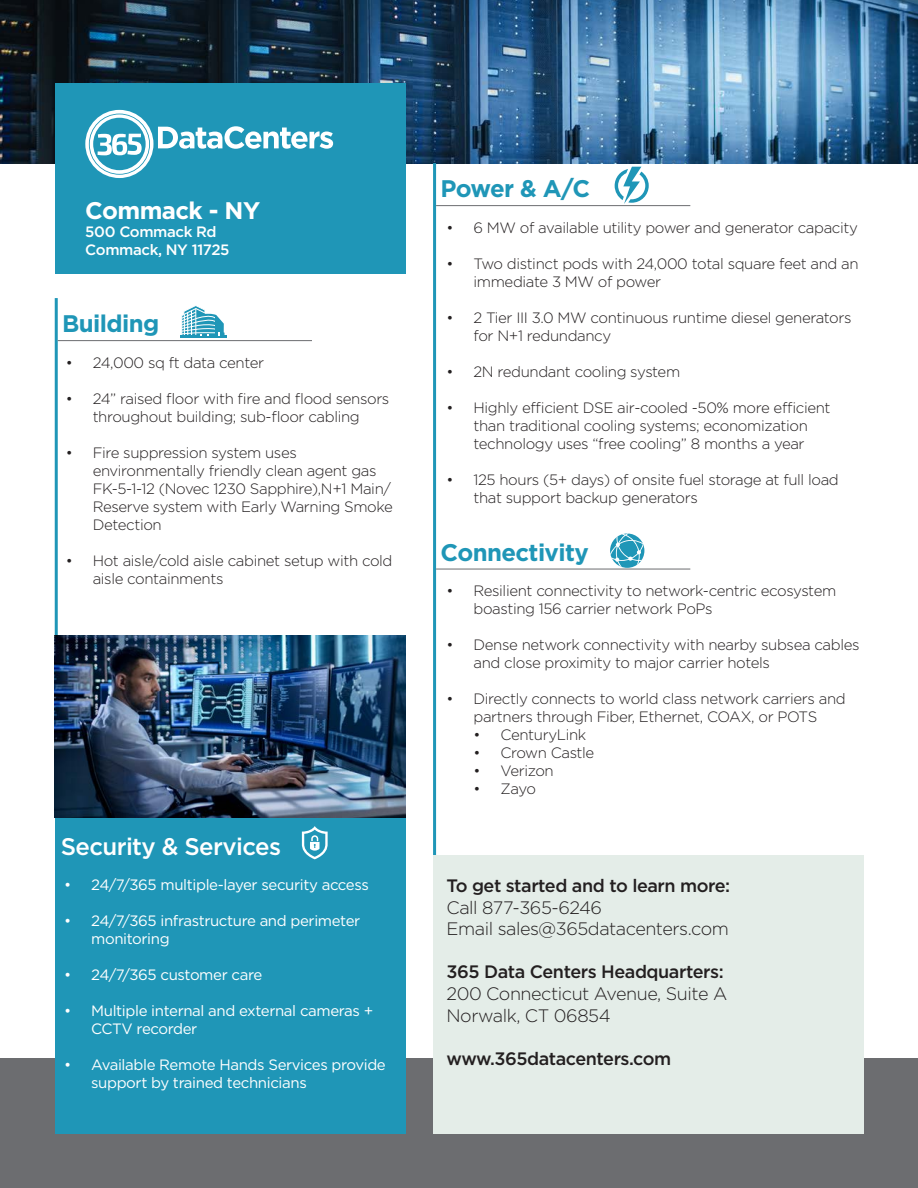
<style>
.page{position:relative;width:918px;height:1188px;background:#fff}
.page>*{position:absolute;margin:0;border:0;box-sizing:border-box;transform-origin:0 0}
.t1{font:700 24px "Gotham";letter-spacing:-.025em;color:#1f96b7}
.t2{font:500 24px "Gotham";letter-spacing:-.025em;color:#fff}
.t3{font:700 24px "Gotham";letter-spacing:-.025em;color:#fff}
.t4{font:300 18px "Gotham";letter-spacing:-.025em;color:#231f20}
.t5{font:500 18px "Gotham";letter-spacing:-.025em;color:#231f20}
.t6{font:300 15px/18px "Gotham";letter-spacing:-.025em;color:#231f20}
.t7{font:15px/18px "Gotham";letter-spacing:-.025em;color:#fff}
.t8{font:500 15px "Gotham";letter-spacing:-.025em;color:#fff}
</style>
<div class="page">
<img style="left:0;top:0;width:918px;height:163px">
<div style="left:55px;top:83px;width:350px;height:190px;background:#1f96b7"></div>
<div style="left:0;top:1058px;width:918px;height:130px;background:#6c6d70"></div>
<svg style="left:85px;top:110px;width:248px;height:68px"></svg>
<hr style="left:55px;top:300px;width:3px;height:417px;background:#1f96b7">
<hr style="left:433px;top:165px;width:3px;height:689px;background:#1f96b7">
<hr style="left:58px;top:340px;width:254px;height:1px;background:#6c6d70">
<hr style="left:436px;top:205px;width:254px;height:1px;background:#6c6d70">
<hr style="left:436px;top:569px;width:254px;height:1px;background:#6c6d70">
<div style="left:55px;top:770px;width:350px;height:364px;background:#1f96b7"></div>
<img style="left:55px;top:635px;width:350px;height:182px">
<div style="left:433px;top:856px;width:431px;height:278px;background:#e4ede8"></div>
<hr style="left:181px;top:336px;width:46px;height:2px;background:#1f96b7">
<svg style="left:180px;top:306px;width:45px;height:32px"></svg>
<svg style="left:615px;top:167px;width:34px;height:37px"></svg>
<svg style="left:610px;top:533px;width:34px;height:35px"></svg>
<svg style="left:610px;top:533px;width:33px;height:34px"></svg>
<svg style="left:302px;top:826px;width:26px;height:33px"></svg>
<p class="t3" style="left:85px;top:195px;width:176px">Commack - NY</p>
<p class="t8" style="left:85px;top:223px;width:133px">500 Commack Rd</p>
<p class="t8" style="left:85px;top:241px;width:146px">Commack, NY 11725</p>
<p class="t1" style="left:62px;top:308px;width:99px">Building</p>
<p class="t6" style="left:66px;top:353px;width:200px">• 24,000 sq ft data center</p>
<p class="t6" style="left:66px;top:389px;width:325px;text-align:center">• 24” raised floor with fire and flood sensors throughout building; sub-floor cabling</p>
<p class="t6" style="left:93px;top:443px;width:302px;text-indent:-27px">• Fire suppression system uses environmentally friendly clean agent gas FK-5-1-12 (Novec 1230 Sapphire),N+1 Main/ Reserve system with Early Warning Smoke Detection</p>
<p class="t6" style="left:93px;top:551px;width:301px;text-indent:-27px">• Hot aisle/cold aisle cabinet setup with cold aisle containments</p>
<p class="t2" style="left:61px;top:833px;width:222px">Security &amp; Services</p>
<p class="t7" style="left:64px;top:875px;width:306px">• 24/7/365 multiple-layer security access</p>
<p class="t7" style="left:91px;top:911px;width:271px;text-indent:-27px">• 24/7/365 infrastructure and perimeter monitoring</p>
<p class="t7" style="left:64px;top:965px;width:200px">• 24/7/365 customer care</p>
<p class="t7" style="left:91px;top:1001px;width:284px;text-indent:-27px">• Multiple internal and external cameras +<br>CCTV recorder</p>
<p class="t7" style="left:91px;top:1055px;width:296px;text-indent:-27px">• Available Remote Hands Services provide support by trained technicians</p>
<p class="t1" style="left:441px;top:173px;width:151px">Power &amp; A/C</p>
<p class="t6" style="left:447px;top:218px;width:413px">• 6 MW of available utility power and generator capacity</p>
<p class="t6" style="left:474px;top:254px;width:387px;text-indent:-27px">• Two distinct pods with 24,000 total square feet and an immediate 3 MW of power</p>
<p class="t6" style="left:474px;top:308px;width:380px;text-indent:-27px">• 2 Tier III 3.0 MW continuous runtime diesel generators for N+1 redundancy</p>
<p class="t6" style="left:447px;top:362px;width:235px">• 2N redundant cooling system</p>
<p class="t6" style="left:447px;top:398px;width:386px;text-align:center">• Highly efficient DSE air-cooled -50% more efficient than traditional cooling systems; economization technology uses “free cooling” 8 months a year</p>
<p class="t6" style="left:474px;top:470px;width:367px;text-indent:-27px">• 125 hours (5+ days) of onsite fuel storage at full load that support backup generators</p>
<p class="t1" style="left:441px;top:536px;width:150px">Connectivity</p>
<p class="t6" style="left:474px;top:582px;width:364px;text-indent:-27px">• Resilient connectivity to network-centric ecosystem boasting 156 carrier network PoPs</p>
<p class="t6" style="left:474px;top:636px;width:388px;text-indent:-27px">• Dense network connectivity with nearby subsea cables and close proximity to major carrier hotels</p>
<p class="t6" style="left:447px;top:690px;width:401px;text-align:center">• Directly connects to world class network carriers and partners through Fiber, Ethernet, COAX, or POTS</p>
<p class="t6" style="left:474px;top:726px;width:114px">• CenturyLink</p>
<p class="t6" style="left:474px;top:744px;width:122px">• Crown Castle</p>
<p class="t6" style="left:474px;top:762px;width:82px">• Verizon</p>
<p class="t6" style="left:474px;top:780px;width:64px">• Zayo</p>
<p class="t5" style="left:447px;top:875px;width:285px">To get started and to learn more:</p>
<p class="t4" style="left:447px;top:897px;width:157px">Call 877-365-6246</p>
<p class="t4" style="left:447px;top:919px;width:284px">Email sales@365datacenters.com</p>
<p class="t5" style="left:447px;top:962px;width:279px">365 Data Centers Headquarters:</p>
<p class="t4" style="left:447px;top:984px;width:282px">200 Connecticut Avenue, Suite A</p>
<p class="t4" style="left:447px;top:1005px;width:166px">Norwalk, CT 06854</p>
<p class="t5" style="left:447px;top:1048px;width:226px">www.365datacenters.com</p>
</div>
